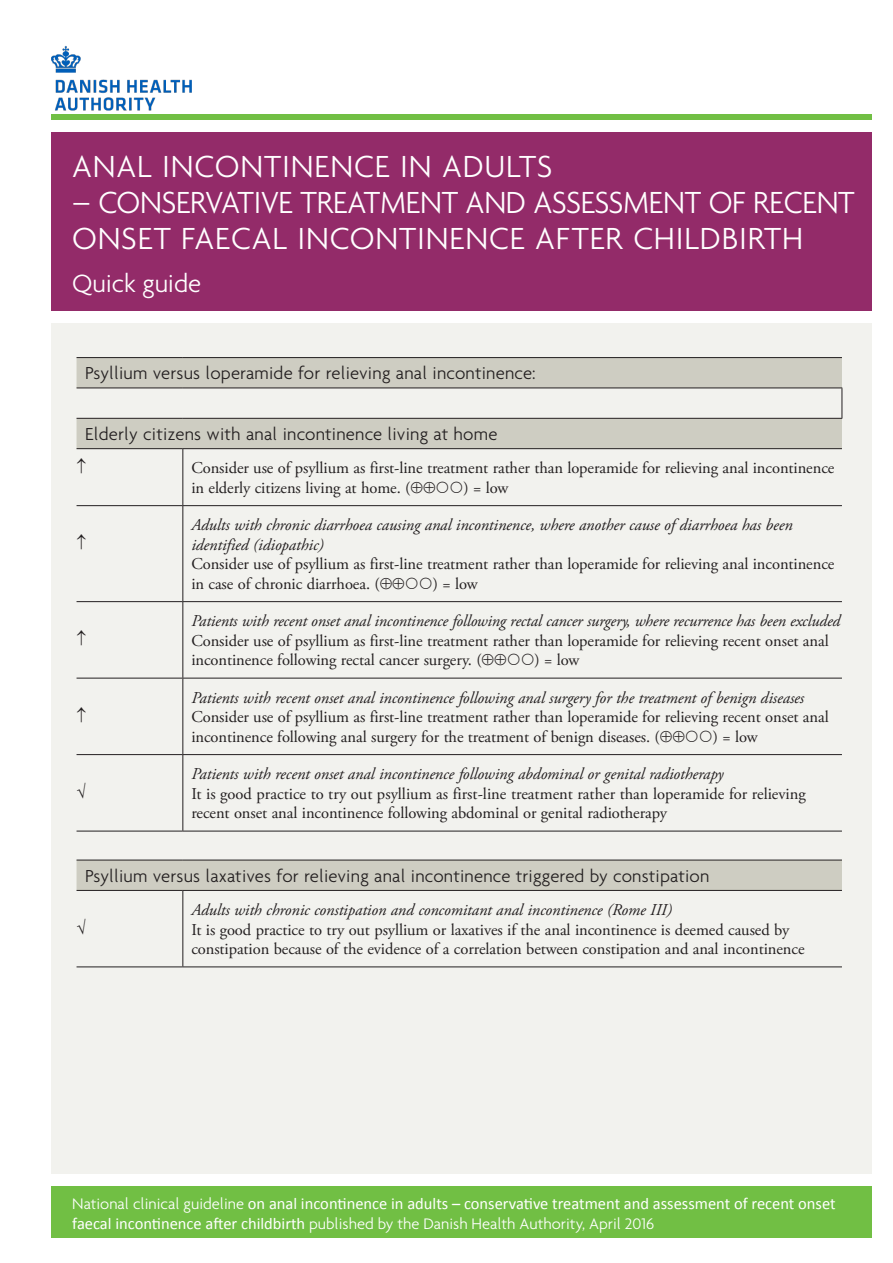
<style>
.page{position:relative;width:893px;height:1263px;background:#fff}
.page>*{position:absolute;margin:0;border:0;box-sizing:border-box;transform-origin:0 0}
.t1{font:300 33px/36px "Agenda";letter-spacing:-.01em;color:#fff;scale:.96 1}
.t2{font:300 33px "Agenda";letter-spacing:.025em;color:#fff}
.t3{font:300 27px "Agenda";letter-spacing:-.005em;color:#fff}
.Mellem{font:300 18.75px "Agenda";letter-spacing:.01em;color:#231f20}
.Brødtxt{font:16.5px/19.5px "Adobe Garamond Pro";letter-spacing:-.005em;color:#231f20}
.Brød_kursiv{font:italic 16.5px/19.5px "Adobe Garamond Pro";letter-spacing:-.005em;color:#231f20}
.t4{font:16.5px "Calibri";color:#fff}
.t5{font:300 16.5px "Agenda";color:#fff}
.s1{font-family:"Agenda";font-weight:300}
.s2{font-family:"Calibri";font-weight:400}
</style>
<div class="page">
<div style="left:51px;top:323px;width:821px;height:851px;background:#f2f2ee"></div>
<div style="left:51px;top:114px;width:821px;height:5px;background:#71bf44"></div>
<div style="left:51px;top:132px;width:821px;height:178px;background:#932b69"></div>
<div style="left:51px;top:1186px;width:821px;height:51px;background:#71bf44"></div>
<img style="left:51px;top:46px;width:141px;height:65px">
<svg style="left:77px;top:358px;width:765px;height:532px"></svg>
<hr style="left:842px;top:388px;width:1px;height:30px;background:#231f20">
<hr style="left:182px;top:449px;width:1px;height:56px;background:#231f20">
<hr style="left:182px;top:506px;width:1px;height:95px;background:#231f20">
<hr style="left:182px;top:602px;width:1px;height:76px;background:#231f20">
<hr style="left:182px;top:678px;width:1px;height:76px;background:#231f20">
<hr style="left:182px;top:755px;width:1px;height:76px;background:#231f20">
<hr style="left:77px;top:831px;width:106px;height:1px;background:#231f20">
<hr style="left:183px;top:831px;width:659px;height:1px;background:#231f20">
<hr style="left:182px;top:891px;width:1px;height:75px;background:#231f20">
<hr style="left:77px;top:357px;width:106px;height:1px;background:#231f20">
<hr style="left:183px;top:357px;width:659px;height:1px;background:#231f20">
<hr style="left:77px;top:860px;width:106px;height:1px;background:#231f20">
<hr style="left:183px;top:860px;width:659px;height:1px;background:#231f20">
<hr style="left:77px;top:966px;width:106px;height:1px;background:#231f20">
<hr style="left:183px;top:966px;width:659px;height:1px;background:#231f20">
<hr style="left:77px;top:448px;width:106px;height:1px;background:#231f20">
<hr style="left:183px;top:448px;width:659px;height:1px;background:#231f20">
<hr style="left:77px;top:890px;width:106px;height:1px;background:#231f20">
<hr style="left:183px;top:890px;width:659px;height:1px;background:#231f20">
<hr style="left:77px;top:505px;width:106px;height:1px;background:#231f20">
<hr style="left:183px;top:505px;width:659px;height:1px;background:#231f20">
<hr style="left:77px;top:601px;width:106px;height:1px;background:#231f20">
<hr style="left:183px;top:601px;width:659px;height:1px;background:#231f20">
<hr style="left:77px;top:678px;width:106px;height:1px;background:#231f20">
<hr style="left:183px;top:678px;width:659px;height:1px;background:#231f20">
<hr style="left:77px;top:754px;width:106px;height:1px;background:#231f20">
<hr style="left:183px;top:754px;width:659px;height:1px;background:#231f20">
<hr style="left:77px;top:388px;width:106px;height:1px;background:#231f20">
<hr style="left:183px;top:388px;width:659px;height:1px;background:#231f20">
<hr style="left:77px;top:418px;width:106px;height:1px;background:#231f20">
<hr style="left:183px;top:418px;width:659px;height:1px;background:#231f20">
<svg style="left:437px;top:481px;width:25px;height:12px"></svg>
<svg style="left:406px;top:577px;width:26px;height:12px"></svg>
<svg style="left:508px;top:654px;width:25px;height:11px"></svg>
<svg style="left:686px;top:730px;width:26px;height:12px"></svg>
<svg style="left:77px;top:458px;width:9px;height:15px"></svg>
<svg style="left:77px;top:534px;width:9px;height:15px"></svg>
<svg style="left:77px;top:630px;width:9px;height:15px"></svg>
<svg style="left:77px;top:707px;width:9px;height:15px"></svg>
<svg style="left:77px;top:783px;width:9px;height:16px"></svg>
<h1 class="t2" style="left:72px;top:147px;width:481px">ANAL INCONTINENCE IN ADULTS</h1>
<h1 class="t1" style="left:72px;top:184px;width:817px">– CONSERVATIVE TREATMENT AND ASSESSMENT OF RECENT<br>ONSET FAECAL INCONTINENCE AFTER CHILDBIRTH</h1>
<h2 class="t3" style="left:72px;top:267px;width:130px">Quick guide</h2>
<p class="Mellem" style="left:85px;top:362px;width:452px">Psyllium versus loperamide for relieving anal incontinence:</p>
<p class="Mellem" style="left:85px;top:423px;width:414px">Elderly citizens with anal incontinence living at home</p>
<p class="Brødtxt" style="left:191px;top:459px;width:644px">Consider use of psyllium as first-line treatment rather than loperamide for relieving anal incontinence in elderly citizens living at home. (⊕⊕</p>
<p class="Brødtxt" style="left:463px;top:478px;width:46px">) = low</p>
<p class="Brød_kursiv" style="left:191px;top:516px;width:603px">Adults with chronic diarrhoea causing anal incontinence, where another cause of diarrhoea has been identified (idiopathic)</p>
<p class="Brødtxt" style="left:191px;top:555px;width:644px">Consider use of psyllium as first-line treatment rather than loperamide for relieving anal incontinence in case of chronic diarrhoea. (⊕⊕</p>
<p class="Brødtxt" style="left:433px;top:574px;width:46px">) = low</p>
<p class="Brød_kursiv" style="left:191px;top:612px;width:650px">Patients with recent onset anal incontinence following rectal cancer surgery, where recurrence has been excluded</p>
<p class="Brødtxt" style="left:191px;top:631px;width:639px">Consider use of psyllium as first-line treatment rather than loperamide for relieving recent onset anal incontinence following rectal cancer surgery. (⊕⊕</p>
<p class="Brødtxt" style="left:535px;top:651px;width:46px">) = low</p>
<p class="Brød_kursiv" style="left:191px;top:688px;width:614px">Patients with recent onset anal incontinence following anal surgery for the treatment of benign diseases</p>
<p class="Brødtxt" style="left:191px;top:708px;width:639px">Consider use of psyllium as first-line treatment rather than loperamide for relieving recent onset anal incontinence following anal surgery for the treatment of benign diseases. (⊕⊕</p>
<p class="Brødtxt" style="left:713px;top:727px;width:46px">) = low</p>
<p class="Brød_kursiv" style="left:191px;top:765px;width:534px">Patients with recent onset anal incontinence following abdominal or genital radiotherapy</p>
<p class="Brødtxt" style="left:191px;top:784px;width:616px">It is good practice to try out psyllium as first-line treatment rather than loperamide for relieving recent onset anal incontinence following abdominal or genital radiotherapy</p>
<p class="Mellem" style="left:85px;top:865px;width:626px">Psyllium versus laxatives for relieving anal incontinence triggered by constipation</p>
<p class="Brød_kursiv" style="left:191px;top:901px;width:482px">Adults with chronic constipation and concomitant anal incontinence (Rome III)</p>
<p class="Brødtxt" style="left:191px;top:920px;width:615px">It is good practice to try out psyllium or laxatives if the anal incontinence is deemed caused by constipation because of the evidence of a correlation between constipation and anal incontinence</p>
<p class="t4" style="left:72px;top:1193px;width:765px"><span class="s1">National clinical guideline</span> on anal incontinence in adults – conservative treatment and assessment of recent onset</p>
<p class="t5" style="left:72px;top:1214px;width:584px"><span class="s2">faecal incontinence after childbirth</span> published by the Danish Health Authority, April 2016</p>
</div>
